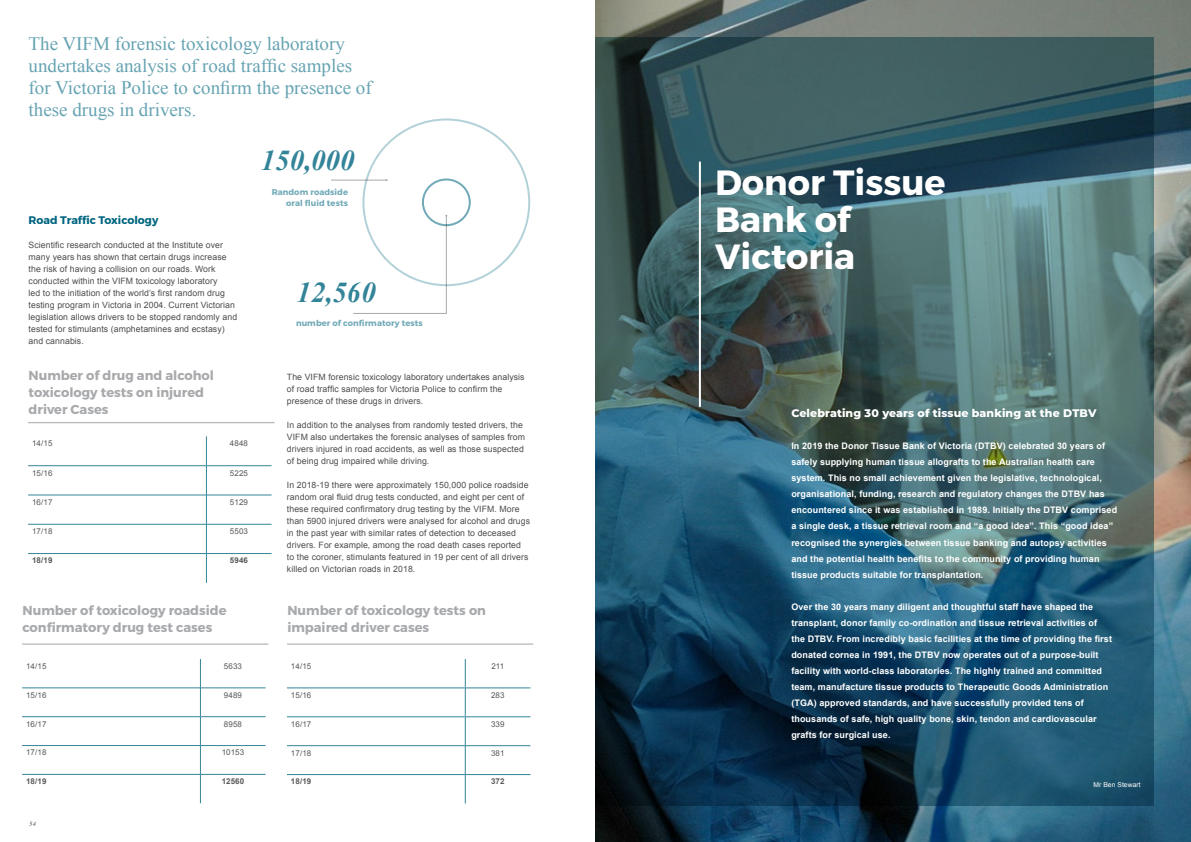
<style>
.page{position:relative;width:1191px;height:842px;background:#fff}
.page>*{position:absolute;margin:0;border:0;box-sizing:border-box;transform-origin:0 0}
.t1{font:700 35px/37px "Montserrat";color:#fff}
.t2{font:italic 700 28.8px "Times New Roman";color:#338498}
.t3{font:19px/22px "Times New Roman";color:#66a3b2}
.t4{font:700 13px/17px "Montserrat";color:#a7a9ac}
.t5{font:800 11px "Montserrat";letter-spacing:.01em;color:#fff}
.t6{font:700 11px "Montserrat";color:#00657f}
.t7{font:700 9px/16px "Arial";letter-spacing:.01em;color:#fff}
.t8{font:8.7px/12px "Arial";letter-spacing:.01em;color:#4d4d4f}
.t9{font:700 8.3px/11.5px "Montserrat";letter-spacing:.01em;color:#70a9b7;text-align:right}
.t10{font:8px "Arial";letter-spacing:.01em;color:#58595b}
.t11{font:700 8px "Arial";letter-spacing:.01em;color:#58595b}
.t12{font:6.7px "Arial";letter-spacing:.01em;color:#fff}
.t13{font:italic 700 6.5px "Times New Roman";color:#717275}
</style>
<div class="page">
<hr style="left:28px;top:465px;width:178px;height:1px;background:#338498">
<hr style="left:207px;top:465px;width:64px;height:1px;background:#338498">
<hr style="left:28px;top:495px;width:178px;height:1px;background:#338498">
<hr style="left:207px;top:495px;width:64px;height:1px;background:#338498">
<hr style="left:206px;top:436px;width:1px;height:30px;background:#338498">
<svg style="left:206px;top:466px;width:1px;height:117px"></svg>
<hr style="left:28px;top:553px;width:178px;height:1px;background:#338498">
<hr style="left:206px;top:553px;width:65px;height:1px;background:#338498">
<hr style="left:28px;top:524px;width:178px;height:1px;background:#338498">
<hr style="left:206px;top:524px;width:65px;height:1px;background:#338498">
<hr style="left:22px;top:688px;width:178px;height:1px;background:#338498">
<hr style="left:201px;top:688px;width:64px;height:1px;background:#338498">
<hr style="left:22px;top:716px;width:178px;height:1px;background:#338498">
<hr style="left:201px;top:716px;width:64px;height:1px;background:#338498">
<svg style="left:200px;top:659px;width:1px;height:144px"></svg>
<hr style="left:22px;top:774px;width:178px;height:1px;background:#338498">
<hr style="left:200px;top:774px;width:65px;height:1px;background:#338498">
<hr style="left:22px;top:745px;width:178px;height:1px;background:#338498">
<hr style="left:200px;top:745px;width:65px;height:1px;background:#338498">
<hr style="left:287px;top:688px;width:178px;height:1px;background:#338498">
<hr style="left:466px;top:688px;width:64px;height:1px;background:#338498">
<hr style="left:287px;top:717px;width:178px;height:1px;background:#338498">
<hr style="left:466px;top:717px;width:64px;height:1px;background:#338498">
<svg style="left:465px;top:659px;width:1px;height:144px"></svg>
<hr style="left:287px;top:774px;width:178px;height:1px;background:#338498">
<hr style="left:465px;top:774px;width:65px;height:1px;background:#338498">
<hr style="left:287px;top:745px;width:178px;height:1px;background:#338498">
<hr style="left:465px;top:745px;width:65px;height:1px;background:#338498">
<hr style="left:28px;top:422px;width:246px;height:1px;background:#a2a4a7">
<hr style="left:22px;top:644px;width:246px;height:1px;background:#a2a4a7">
<hr style="left:287px;top:644px;width:246px;height:1px;background:#a2a4a7">
<div style="left:422px;top:178px;width:49px;height:48px;border:2px solid #70a9b7;border-radius:50%"></div>
<hr style="left:331px;top:180px;width:55px;height:1px;background:#a7a9ac">
<svg style="left:353px;top:215px;width:94px;height:99px"></svg>
<img style="left:595px;top:0;width:596px;height:842px">
<svg style="left:595px;top:37px;width:559px;height:769px;background:#335966"></svg>
<hr style="left:699px;top:162px;width:2px;height:245px;background:#fff">
<h3 class="t3" style="left:29px;top:32px;width:345px">The VIFM forensic toxicology laboratory undertakes analysis of road traffic samples for Victoria Police to confirm the presence of these drugs in drivers.</h3>
<h2 class="t2" style="left:261px;top:141px;width:95px">150,000</h2>
<p class="t6" style="left:29px;top:214px;width:131px">Road Traffic Toxicology</p>
<p class="t8" style="left:29px;top:239px;width:210px">Scientific research conducted at the Institute over many years has shown that certain drugs increase the risk of having a collision on our roads. Work conducted within the VIFM toxicology laboratory<br>led to the initiation of the world’s first random drug testing program in Victoria in 2004. Current Victorian legislation allows drivers to be stopped randomly and tested for stimulants (amphetamines and ecstasy) and cannabis.</p>
<h3 class="t4" style="left:29px;top:367px;width:187px">Number of drug and alcohol toxicology tests on injured driver Cases</h3>
<p class="t10" style="left:32px;top:438px;width:22px">14/15</p>
<p class="t10" style="left:230px;top:438px;width:20px">4848</p>
<p class="t10" style="left:32px;top:467px;width:22px">15/16</p>
<p class="t10" style="left:230px;top:467px;width:20px">5225</p>
<p class="t10" style="left:32px;top:497px;width:22px">16/17</p>
<p class="t10" style="left:230px;top:497px;width:20px">5129</p>
<p class="t10" style="left:32px;top:526px;width:22px">17/18</p>
<p class="t10" style="left:230px;top:526px;width:20px">5503</p>
<p class="t11" style="left:32px;top:555px;width:22px">18/19</p>
<p class="t11" style="left:230px;top:555px;width:20px">5946</p>
<p class="t9" style="left:272px;top:186px;width:78px">Random roadside oral fluid tests</p>
<h2 class="t2" style="left:297px;top:273px;width:81px">12,560</h2>
<p class="t9" style="left:296px;top:318px;width:128px">number of confirmatory tests</p>
<p class="t8" style="left:287px;top:371px;width:239px">The VIFM forensic toxicology laboratory undertakes analysis of road traffic samples for Victoria Police to confirm the presence of these drugs in drivers.</p>
<p class="t8" style="left:287px;top:419px;width:240px">In addition to the analyses from randomly tested drivers, the VIFM also undertakes the forensic analyses of samples from drivers injured in road accidents, as well as those suspected of being drug impaired while driving.</p>
<p class="t8" style="left:287px;top:479px;width:245px">In 2018-19 there were approximately 150,000 police roadside random oral fluid drug tests conducted, and eight per cent of these required confirmatory drug testing by the VIFM. More than 5900 injured drivers were analysed for alcohol and drugs in the past year with similar rates of detection to deceased drivers. For example, among the road death cases reported to the coroner, stimulants featured in 19 per cent of all drivers killed on Victorian roads in 2018.</p>
<h3 class="t4" style="left:23px;top:602px;width:206px">Number of toxicology roadside confirmatory drug test cases</h3>
<h3 class="t4" style="left:287px;top:602px;width:200px">Number of toxicology tests on impaired driver cases</h3>
<p class="t10" style="left:26px;top:661px;width:22px">14/15</p>
<p class="t10" style="left:224px;top:661px;width:20px">5633</p>
<p class="t10" style="left:26px;top:690px;width:22px">15/16</p>
<p class="t10" style="left:224px;top:690px;width:20px">9489</p>
<p class="t10" style="left:26px;top:718px;width:22px">16/17</p>
<p class="t10" style="left:224px;top:718px;width:20px">8958</p>
<p class="t10" style="left:26px;top:747px;width:22px">17/18</p>
<p class="t10" style="left:222px;top:747px;width:24px">10153</p>
<p class="t11" style="left:26px;top:776px;width:22px">18/19</p>
<p class="t11" style="left:222px;top:776px;width:24px">12560</p>
<p class="t13" style="left:29px;top:819px;width:8px">54</p>
<p class="t10" style="left:291px;top:661px;width:22px">14/15</p>
<p class="t10" style="left:491px;top:661px;width:14px">211</p>
<p class="t10" style="left:291px;top:690px;width:22px">15/16</p>
<p class="t10" style="left:491px;top:690px;width:15px">283</p>
<p class="t10" style="left:291px;top:718px;width:22px">16/17</p>
<p class="t10" style="left:491px;top:718px;width:15px">339</p>
<p class="t10" style="left:291px;top:747px;width:22px">17/18</p>
<p class="t10" style="left:491px;top:747px;width:15px">381</p>
<p class="t11" style="left:291px;top:776px;width:22px">18/19</p>
<p class="t11" style="left:491px;top:776px;width:15px">372</p>
<h1 class="t1" style="left:715px;top:165px;width:232px">Donor Tissue<br>Bank of<br>Victoria</h1>
<p class="t5" style="left:791px;top:405px;width:306px">Celebrating 30 years of tissue banking at the DTBV</p>
<p class="t7" style="left:791px;top:439px;width:327px">In 2019 the Donor Tissue Bank of Victoria (DTBV) celebrated 30 years of safely supplying human tissue allografts to the Australian health care system. This no small achievement given the legislative, technological, organisational, funding, research and regulatory changes the DTBV has encountered since it was established in 1989. Initially the DTBV comprised a single desk, a tissue retrieval room and “a good idea”. This “good idea” recognised the synergies between tissue banking and autopsy activities and the potential health benefits to the community of providing human tissue products suitable for transplantation.</p>
<p class="t7" style="left:791px;top:599px;width:322px">Over the 30 years many diligent and thoughtful staff have shaped the transplant, donor family co-ordination and tissue retrieval activities of the DTBV. From incredibly basic facilities at the time of providing the first donated cornea in 1991, the DTBV now operates out of a purpose-built facility with world-class laboratories. The highly trained and committed team, manufacture tissue products to Therapeutic Goods Administration (TGA) approved standards, and have successfully provided tens of thousands of safe, high quality bone, skin, tendon and cardiovascular grafts for surgical use.</p>
<p class="t12" style="left:1093px;top:780px;width:49px">Mr Ben Stewart</p>
</div>
